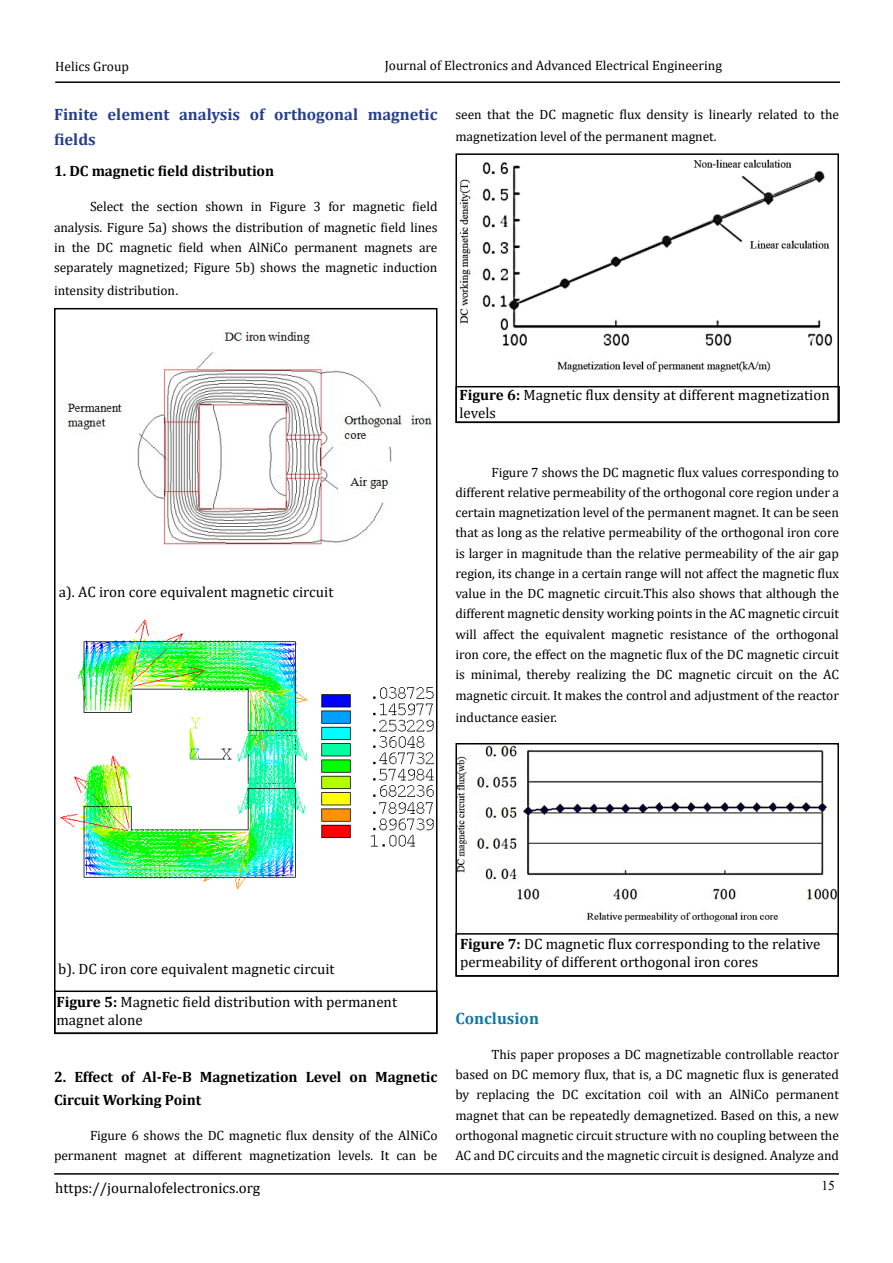
<style>
.page{position:relative;width:893px;height:1263px;background:#fff}
.page>*{position:absolute;margin:0;border:0;box-sizing:border-box;transform-origin:0 0}
.Body_Text{font:700 16.5px/24.8px "Cambria";color:#253f8e}
.t1{font:700 16.5px "Cambria";color:#1378a7}
.t2{font:15px/18px "Cambria";color:#000}
.Body_Text-2{font:700 15px/22.5px "Cambria";letter-spacing:-.005em;color:#000}
.Body_Text-3{font:13.5px/20.2px "Cambria";letter-spacing:-.005em;color:#000;text-align:justify}
.t3{font:13.5px "Times New Roman";color:#000}
.s1{font-family:"Times New Roman";font-size:15px}
.s2{font-weight:700}
</style>
<div class="page">
<hr style="left:55px;top:81px;width:785px;height:2px;background:#000">
<hr style="left:54px;top:1173px;width:785px;height:1px;background:#000">
<img style="left:65px;top:330px;width:367px;height:222px">
<img style="left:60px;top:619px;width:374px;height:271px">
<div style="left:54px;top:990px;width:383px;height:44px;border:2px solid #000"></div>
<img style="left:459px;top:159px;width:374px;height:213px">
<div style="left:455px;top:153px;width:384px;height:270px;border:2px solid #000"></div>
<div style="left:455px;top:386px;width:385px;height:37px;border:2px solid #000"></div>
<img style="left:458px;top:746px;width:378px;height:176px">
<div style="left:455px;top:743px;width:384px;height:234px;border:2px solid #000"></div>
<div style="left:455px;top:933px;width:384px;height:44px;border:2px solid #000"></div>
<p class="Body_Text-3" style="left:55px;top:56px;width:75px">Helics Group</p>
<p class="Body_Text-3" style="left:385px;top:55px;width:339px">Journal of Electronics and Advanced Electrical Engineering</p>
<p class="Body_Text" style="left:54px;top:101px;width:385px">Finite element analysis of orthogonal magnetic fields</p>
<p class="Body_Text-2" style="left:54px;top:159px;width:222px">1. DC magnetic field distribution</p>
<p class="Body_Text-3" style="left:54px;top:196px;width:385px;text-indent:36px">Select the section shown in Figure 3 for magnetic field analysis. Figure 5a) shows the distribution of magnetic field lines in the DC magnetic field when AlNiCo permanent magnets are separately magnetized; Figure 5b) shows the magnetic induction</p>
<p class="Body_Text-3" style="left:54px;top:280px;width:126px">intensity distribution<span class="s1">.</span></p>
<p class="Body_Text-3" style="left:455px;top:103px;width:385px;line-height:22.5px">seen that the DC magnetic flux density is linearly related to the magnetization level of the permanent magnet.</p>
<p class="t2" style="left:59px;top:583px;width:276px">a). AC iron core equivalent magnetic circuit</p>
<p class="t2" style="left:459px;top:386px;width:372px"><span class="s2">Figure 6:</span> Magnetic flux density at different magnetization levels</p>
<p class="Body_Text-3" style="left:455px;top:462px;width:385px;text-indent:36px">Figure 7 shows the DC magnetic flux values corresponding to different relative permeability of the orthogonal core region under a certain magnetization level of the permanent magnet. It can be seen that as long as the relative permeability of the orthogonal iron core is larger in magnitude than the relative permeability of the air gap region, its change in a certain range will not affect the magnetic flux value in the DC magnetic circuit.This also shows that although the different magnetic density working points in the AC magnetic circuit will affect the equivalent magnetic resistance of the orthogonal iron core, the effect on the magnetic flux of the DC magnetic circuit is minimal, thereby realizing the DC magnetic circuit on the AC magnetic circuit. It makes the control and adjustment of the reactor</p>
<p class="Body_Text-3" style="left:455px;top:707px;width:103px">inductance easier.</p>
<p class="t2" style="left:58px;top:959px;width:278px">b). DC iron core equivalent magnetic circuit</p>
<p class="t2" style="left:56px;top:992px;width:342px"><span class="s2">Figure 5:</span> Magnetic field distribution with permanent magnet alone</p>
<p class="Body_Text-2" style="left:54px;top:1065px;width:385px">2. Effect of Al-Fe-B Magnetization Level on Magnetic<br>Circuit Working Point</p>
<p class="Body_Text-3" style="left:54px;top:1125px;width:385px;text-align:right">Figure 6 shows the DC magnetic flux density of the AlNiCo permanent magnet at different magnetization levels. It can be</p>
<p class="t2" style="left:55px;top:1178px;width:206px">https://journalofelectronics.org</p>
<p class="t2" style="left:460px;top:935px;width:362px"><span class="s2">Figure 7:</span> DC magnetic flux corresponding to the relative permeability of different orthogonal iron cores</p>
<p class="t1" style="left:455px;top:1006px;width:85px">Conclusion</p>
<p class="Body_Text-3" style="left:455px;top:1044px;width:385px;text-indent:36px">This paper proposes a DC magnetizable controllable reactor based on DC memory flux, that is, a DC magnetic flux is generated by replacing the DC excitation coil with an AlNiCo permanent magnet that can be repeatedly demagnetized. Based on this, a new orthogonal magnetic circuit structure with no coupling between the AC and DC circuits and the magnetic circuit is designed. Analyze and</p>
<p class="t3" style="left:821px;top:1176px;width:15px">15</p>
</div>
